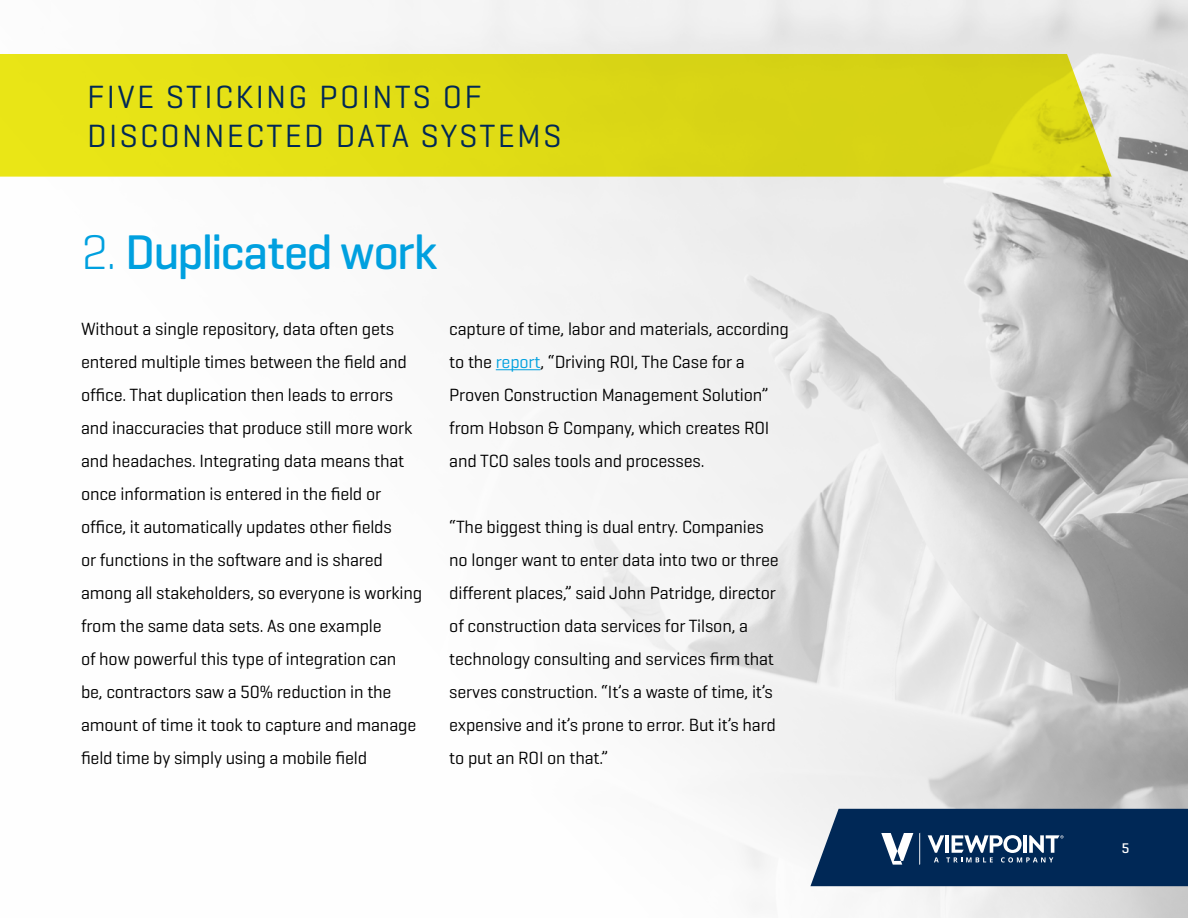
<style>
.page{position:relative;width:1188px;height:918px;background:#fff}
.page>*{position:absolute;margin:0;border:0;box-sizing:border-box;transform-origin:0 0}
.num_list_2{font:500 49.5px "Geogrotesque";letter-spacing:-.04em;color:#00a0df}
.t1{font:32.7px/39.3px "Geogrotesque";letter-spacing:.07em;color:#002856}
.t2{font:18px/33px "Geogrotesque";letter-spacing:-.01em;color:#000}
.t3{font:500 14.25px "Geogrotesque";color:#fff}
.s1{font-weight:300}
.s2{color:#00a0df}
</style>
<div class="page">
<img style="left:373px;top:0;width:815px;height:918px">
<hr style="left:496px;top:369px;width:44px;height:1px;background:#00a0df">
<svg style="left:0;top:54px;width:1112px;height:123px;background:#deda1a"></svg>
<svg style="left:810px;top:809px;width:378px;height:77px;background:#193d66"></svg>
<h1 class="t1" style="left:87px;top:76px;width:476px">FIVE STICKING POINTS OF<br>DISCONNECTED DATA SYSTEMS</h1>
<p class="num_list_2" style="left:81px;top:221px;width:358px"><span class="s1">2.</span> Duplicated work</p>
<p class="t2" style="left:81px;top:311px;width:343px">Without a single repository, data often gets entered multiple times between the field and office. That duplication then leads to errors and inaccuracies that produce still more work and headaches. Integrating data means that once information is entered in the field or office, it automatically updates other fields<br>or functions in the software and is shared among all stakeholders, so everyone is working from the same data sets. As one example<br>of how powerful this type of integration can be, contractors saw a 50% reduction in the amount of time it took to capture and manage field time by simply using a mobile field</p>
<p class="t2" style="left:449px;top:311px;width:341px">capture of time, labor and materials, according to the <span class="s2">report</span>, “Driving ROI, The Case for a Proven Construction Management Solution” from Hobson &amp; Company, which creates ROI and TCO sales tools and processes.</p>
<p class="t2" style="left:449px;top:509px;width:331px">“The biggest thing is dual entry. Companies no longer want to enter data into two or three different places,” said John Patridge, director of construction data services for Tilson, a technology consulting and services firm that serves construction. “It’s a waste of time, it’s expensive and it’s prone to error. But it’s hard to put an ROI on that.”</p>
<p class="t3" style="left:1122px;top:839px;width:9px">5</p>
</div>
